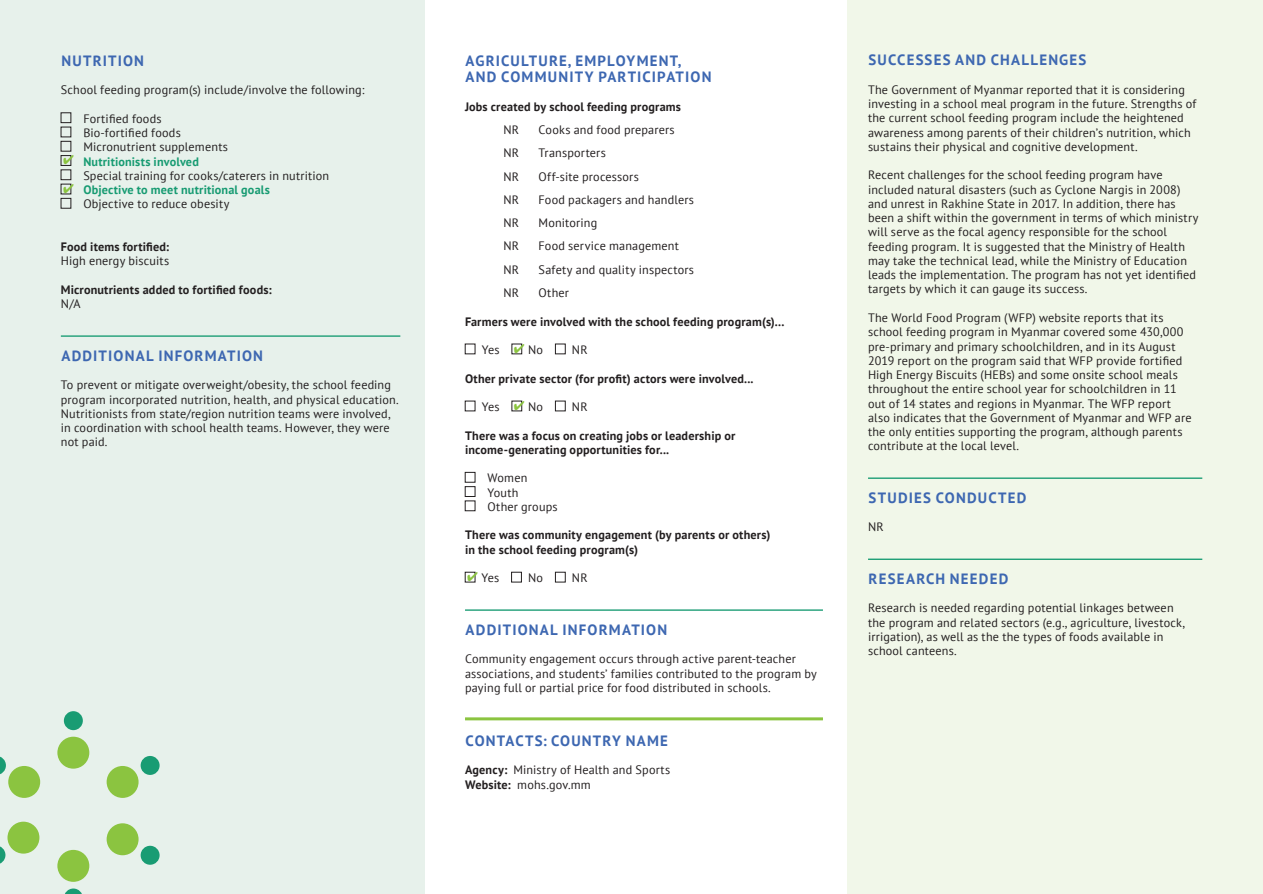
<style>
.page{position:relative;width:1263px;height:894px;background:#fff}
.page>*{position:absolute;margin:0;border:0;box-sizing:border-box;transform-origin:0 0}
.t1{font:700 14.85px/16.5px "PT Sans";letter-spacing:.08em;color:#3d67b1}
.t2{font:12.15px/14.2px "PT Sans";letter-spacing:.015em;color:#231f20}
.t3{font:700 12.15px/14.2px "PT Sans";letter-spacing:.015em;color:#231f20}
.t4{font:700 12.15px/14.2px "PT Sans";letter-spacing:.015em;color:#179b72}
.s1{color:#8bc440}
.s2{font-weight:700;color:#179b72}
.s3{font-weight:400;color:#231f20}
.s4{font-weight:700}
</style>
<div class="page">
<div style="left:0;top:0;width:424px;height:893px;background:#e7f1eb"></div>
<div style="left:847px;top:0;width:416px;height:893px;background:#f1f7e9"></div>
<hr style="left:61px;top:335px;width:339px;height:1px;background:#179b72">
<div style="left:61px;top:113px;width:10px;height:10px;border:1px solid #231f20"></div>
<div style="left:61px;top:141px;width:10px;height:10px;border:1px solid #231f20"></div>
<div style="left:61px;top:155px;width:10px;height:10px;border:1px solid #231f20"></div>
<div style="left:61px;top:170px;width:10px;height:10px;border:1px solid #231f20"></div>
<div style="left:61px;top:198px;width:10px;height:10px;border:1px solid #231f20"></div>
<hr style="left:868px;top:477px;width:334px;height:1px;background:#179b72">
<hr style="left:868px;top:558px;width:334px;height:1px;background:#179b72">
<hr style="left:465px;top:609px;width:358px;height:1px;background:#179b72">
<hr style="left:465px;top:717px;width:358px;height:3px;background:#8bc440">
<div style="left:512px;top:344px;width:10px;height:10px;border:1px solid #231f20"></div>
<div style="left:555px;top:344px;width:10px;height:10px;border:1px solid #231f20"></div>
<div style="left:512px;top:401px;width:10px;height:10px;border:1px solid #231f20"></div>
<div style="left:555px;top:401px;width:10px;height:10px;border:1px solid #231f20"></div>
<div style="left:465px;top:472px;width:10px;height:10px;border:1px solid #231f20"></div>
<div style="left:465px;top:486px;width:10px;height:10px;border:1px solid #231f20"></div>
<div style="left:511px;top:572px;width:10px;height:10px;border:1px solid #231f20"></div>
<div style="left:555px;top:572px;width:10px;height:10px;border:1px solid #231f20"></div>
<div style="left:8px;top:765px;width:32px;height:32px;background:#8bc440;border-radius:50%"></div>
<div style="left:57px;top:736px;width:32px;height:32px;background:#8bc440;border-radius:50%"></div>
<div style="left:107px;top:765px;width:32px;height:32px;background:#8bc440;border-radius:50%"></div>
<div style="left:107px;top:823px;width:32px;height:31px;background:#8bc440;border-radius:50%"></div>
<div style="left:57px;top:849px;width:32px;height:32px;background:#8bc440;border-radius:50%"></div>
<div style="left:8px;top:821px;width:31px;height:32px;background:#8bc440;border-radius:50%"></div>
<div style="left:141px;top:755px;width:19px;height:19px;background:#199c73;border-radius:50%"></div>
<div style="left:141px;top:845px;width:19px;height:19px;background:#199c73;border-radius:50%"></div>
<svg style="left:65px;top:888px;width:17px;height:5px"></svg>
<svg style="left:0;top:846px;width:5px;height:18px"></svg>
<svg style="left:0;top:756px;width:6px;height:18px"></svg>
<div style="left:64px;top:711px;width:19px;height:18px;background:#199c73;border-radius:50%"></div>
<p class="t1" style="left:61px;top:52px;width:84px">NUTRITION</p>
<p class="t2" style="left:61px;top:83px;width:305px">School feeding program(s) include/involve the following:</p>
<p class="t2" style="left:83px;top:111px;width:146px">Fortified foods<br>Bio-fortified foods<br>Micronutrient supplements</p>
<p class="t2" style="left:83px;top:154px;width:247px;text-indent:-20px"><span class="s1">✔</span> <span class="s2">Nutritionists involved<br></span>Special training for cooks/caterers in nutrition</p>
<p class="t4" style="left:83px;top:182px;width:188px;text-indent:-20px"><span class="s1">✔</span> Objective to meet nutritional goals<br><span class="s3">Objective to reduce obesity</span></p>
<p class="t3" style="left:61px;top:239px;width:110px">Food items fortified:</p>
<p class="t2" style="left:61px;top:254px;width:110px">High energy biscuits</p>
<p class="t3" style="left:61px;top:282px;width:212px">Micronutrients added to fortified foods:</p>
<p class="t2" style="left:61px;top:296px;width:21px">N/A</p>
<p class="t1" style="left:61px;top:347px;width:203px">ADDITIONAL INFORMATION</p>
<p class="t2" style="left:61px;top:377px;width:339px">To prevent or mitigate overweight/obesity, the school feeding program incorporated nutrition, health, and physical education.<br>Nutritionists from state/region nutrition teams were involved, in coordination with school health teams. However, they were not paid.</p>
<p class="t1" style="left:465px;top:52px;width:247px">AGRICULTURE, EMPLOYMENT,<br>AND COMMUNITY PARTICIPATION</p>
<p class="t3" style="left:465px;top:99px;width:217px">Jobs created by school feeding programs</p>
<p class="t2" style="left:503px;top:122px;width:17px">NR</p>
<p class="t2" style="left:538px;top:122px;width:138px">Cooks and food preparers</p>
<p class="t2" style="left:503px;top:146px;width:17px">NR</p>
<p class="t2" style="left:538px;top:146px;width:69px">Transporters</p>
<p class="t2" style="left:503px;top:169px;width:17px">NR</p>
<p class="t2" style="left:538px;top:169px;width:102px">Off-site processors</p>
<p class="t2" style="left:503px;top:192px;width:17px">NR</p>
<p class="t2" style="left:538px;top:192px;width:157px">Food packagers and handlers</p>
<p class="t2" style="left:503px;top:215px;width:17px">NR</p>
<p class="t2" style="left:538px;top:215px;width:60px">Monitoring</p>
<p class="t2" style="left:503px;top:239px;width:17px">NR</p>
<p class="t2" style="left:538px;top:239px;width:142px">Food service management</p>
<p class="t2" style="left:503px;top:262px;width:17px">NR</p>
<p class="t2" style="left:538px;top:262px;width:157px">Safety and quality inspectors</p>
<p class="t2" style="left:503px;top:285px;width:17px">NR</p>
<p class="t2" style="left:538px;top:285px;width:32px">Other</p>
<p class="t3" style="left:465px;top:314px;width:321px">Farmers were involved with the school feeding program(s)...</p>
<p class="t2" style="left:482px;top:342px;width:63px">Yes <span class="s1">✔</span> No</p>
<p class="t2" style="left:572px;top:342px;width:17px">NR</p>
<p class="t3" style="left:465px;top:371px;width:290px">Other private sector (for profit) actors were involved...</p>
<p class="t2" style="left:482px;top:399px;width:63px">Yes <span class="s1">✔</span> No</p>
<p class="t2" style="left:572px;top:399px;width:17px">NR</p>
<p class="t3" style="left:465px;top:428px;width:272px">There was a focus on creating jobs or leadership or income-generating opportunities for...</p>
<p class="t2" style="left:487px;top:470px;width:72px">Women<br>Youth<br>Other groups</p>
<p class="t3" style="left:465px;top:527px;width:307px">There was community engagement (by parents or others) in the school feeding program(s)</p>
<p class="t2" style="left:467px;top:570px;width:33px"><span class="s1">✔</span> Yes</p>
<p class="t2" style="left:528px;top:570px;width:16px">No</p>
<p class="t2" style="left:572px;top:570px;width:17px">NR</p>
<p class="t1" style="left:465px;top:620px;width:203px">ADDITIONAL INFORMATION</p>
<p class="t2" style="left:465px;top:651px;width:353px">Community engagement occurs through active parent-teacher associations, and students’ families contributed to the program by paying full or partial price for food distributed in schools.</p>
<p class="t1" style="left:465px;top:731px;width:204px">CONTACTS: COUNTRY NAME</p>
<p class="t2" style="left:465px;top:762px;width:207px"><span class="s4">Agency:</span> Ministry of Health and Sports<br><span class="s4">Website:</span> mohs.gov.mm</p>
<p class="t1" style="left:868px;top:51px;width:219px">SUCCESSES AND CHALLENGES</p>
<p class="t2" style="left:868px;top:82px;width:330px">The Government of Myanmar reported that it is considering investing in a school meal program in the future. Strengths of the current school feeding program include the heightened awareness among parents of their children’s nutrition, which sustains their physical and cognitive development.</p>
<p class="t2" style="left:868px;top:168px;width:332px">Recent challenges for the school feeding program have included natural disasters (such as Cyclone Nargis in 2008) and unrest in Rakhine State in 2017. In addition, there has been a shift within the government in terms of which ministry will serve as the focal agency responsible for the school feeding program. It is suggested that the Ministry of Health may take the technical lead, while the Ministry of Education leads the implementation. The program has not yet identified targets by which it can gauge its success.</p>
<p class="t2" style="left:868px;top:310px;width:325px">The World Food Program (WFP) website reports that its school feeding program in Myanmar covered some 430,000 pre-primary and primary schoolchildren, and in its August 2019 report on the program said that WFP provide fortified High Energy Biscuits (HEBs) and some onsite school meals throughout the entire school year for schoolchildren in 11 out of 14 states and regions in Myanmar. The WFP report also indicates that the Government of Myanmar and WFP are the only entities supporting the program, although parents contribute at the local level.</p>
<p class="t1" style="left:868px;top:489px;width:159px">STUDIES CONDUCTED</p>
<p class="t2" style="left:868px;top:519px;width:17px">NR</p>
<p class="t1" style="left:868px;top:570px;width:141px">RESEARCH NEEDED</p>
<p class="t2" style="left:868px;top:600px;width:318px">Research is needed regarding potential linkages between the program and related sectors (e.g., agriculture, livestock, irrigation), as well as the the types of foods available in school canteens.</p>
</div>
